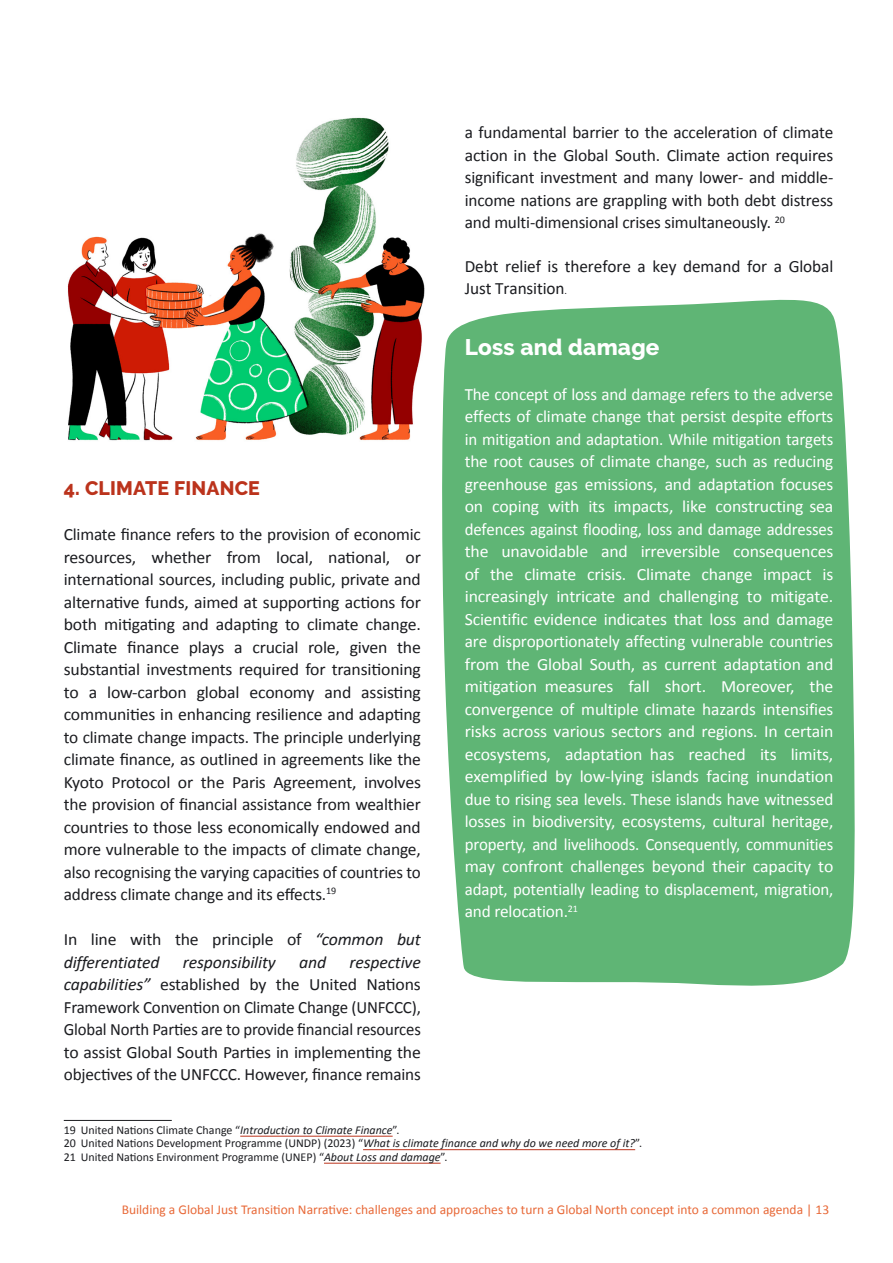
<style>
.page{position:relative;width:893px;height:1263px;background:#fff}
.page>*{position:absolute;margin:0;border:0;box-sizing:border-box;transform-origin:0 0}
.t1{font:800 22.5px "Raleway";letter-spacing:.01em;color:#fff}
.t2{font:800 19.5px "Raleway";letter-spacing:.01em;color:#bb331c}
.t3{font:17.25px/22.5px "Calibri";letter-spacing:-.01em;color:#1b1c20;text-align:justify}
.t4{font:17.25px/22.5px "Calibri";letter-spacing:-.01em;color:#fff;text-align:justify}
.t5{font:italic 17.25px "Calibri";letter-spacing:-.01em;color:#1b1c20}
.t6{font:13.5px "Calibri";color:#e86938}
.t7{font:12px/13.5px "Calibri";color:#1b1c20}
.s1{font-style:italic}
.s2{font-size:10.05px}
</style>
<div class="page">
<img style="left:67px;top:117px;width:358px;height:324px">
<div style="left:442px;top:299px;width:413px;height:687px;background:#5fb575"></div>
<hr style="left:64px;top:1120px;width:108px;height:1px;background:#1b1c20">
<hr style="left:240px;top:1136px;width:153px;height:1px;background:#bb331c">
<hr style="left:363px;top:1149px;width:272px;height:1px;background:#bb331c">
<hr style="left:324px;top:1163px;width:117px;height:1px;background:#bb331c">
<p class="t2" style="left:64px;top:477px;width:198px">4. CLIMATE FINANCE</p>
<p class="t3" style="left:64px;top:523px;width:359px">Climate finance refers to the provision of economic resources, whether from local, national, or international sources, including public, private and alternative funds, aimed at supporting actions for both mitigating and adapting to climate change.<br>Climate finance plays a crucial role, given the substantial investments required for transitioning to a low-carbon global economy and assisting communities in enhancing resilience and adapting to climate change impacts. The principle underlying climate finance, as outlined in agreements like the Kyoto Protocol or the Paris Agreement, involves the provision of financial assistance from wealthier countries to those less economically endowed and more vulnerable to the impacts of climate change, also recognising the varying capacities of countries to address climate change and its effects.<sup>19</sup></p>
<p class="t3" style="left:64px;top:928px;width:359px">In line with the principle of <span class="s1">“common but differentiated</span></p>
<p class="t5" style="left:183px;top:950px;width:94px">responsibility</p>
<p class="t5" style="left:299px;top:950px;width:29px">and</p>
<p class="t3" style="left:64px;top:950px;width:359px;text-indent:286px"><span class="s1">respective capabilities”</span> established by the United Nations Framework Convention on Climate Change (UNFCCC), Global North Parties are to provide financial resources to assist Global South Parties in implementing the objectives of the UNFCCC. However, finance remains</p>
<p class="t3" style="left:465px;top:121px;width:370px">a fundamental barrier to the acceleration of climate action in the Global South. Climate action requires significant investment and many lower- and middle&shy;income nations are grappling with both debt distress and multi-dimensional crises simultaneously. <sup>20</sup></p>
<p class="t3" style="left:465px;top:254px;width:370px">Debt relief is therefore a key demand for a Global<br>Just Transition<span class="s2">.</span></p>
<h1 class="t1" style="left:465px;top:334px;width:196px">Loss and damage</h1>
<p class="t4" style="left:465px;top:382px;width:370px">The concept of loss and damage refers to the adverse effects of climate change that persist despite efforts in mitigation and adaptation. While mitigation targets the root causes of climate change, such as reducing greenhouse gas emissions, and adaptation focuses on coping with its impacts, like constructing sea defences against flooding, loss and damage addresses the unavoidable and irreversible consequences of the climate crisis. Climate change impact is increasingly intricate and challenging to mitigate.<br>Scientific evidence indicates that loss and damage are disproportionately affecting vulnerable countries from the Global South, as current adaptation and mitigation measures fall short. Moreover, the convergence of multiple climate hazards intensifies risks across various sectors and regions. In certain ecosystems, adaptation has reached its limits, exemplified by low-lying islands facing inundation due to rising sea levels. These islands have witnessed losses in biodiversity, ecosystems, cultural heritage, property, and livelihoods. Consequently, communities may confront challenges beyond their capacity to adapt, potentially leading to displacement, migration, and relocation.<sup>21</sup></p>
<p class="t7" style="left:64px;top:1123px;width:580px">19 United Nations Climate Change “<span class="s1">Introduction to Climate Finance</span>”.<br>20 United Nations Development Programme (UNDP) (2023) “<span class="s1">What is climate finance and why do we need more of it?</span>”.<br>21 United Nations Environment Programme (UNEP) “<span class="s1">About Loss and damage</span>”.</p>
<p class="t6" style="left:122px;top:1200px;width:709px">Building a Global Just Transition Narrative: challenges and approaches to turn a Global North concept into a common agenda | 13</p>
</div>
